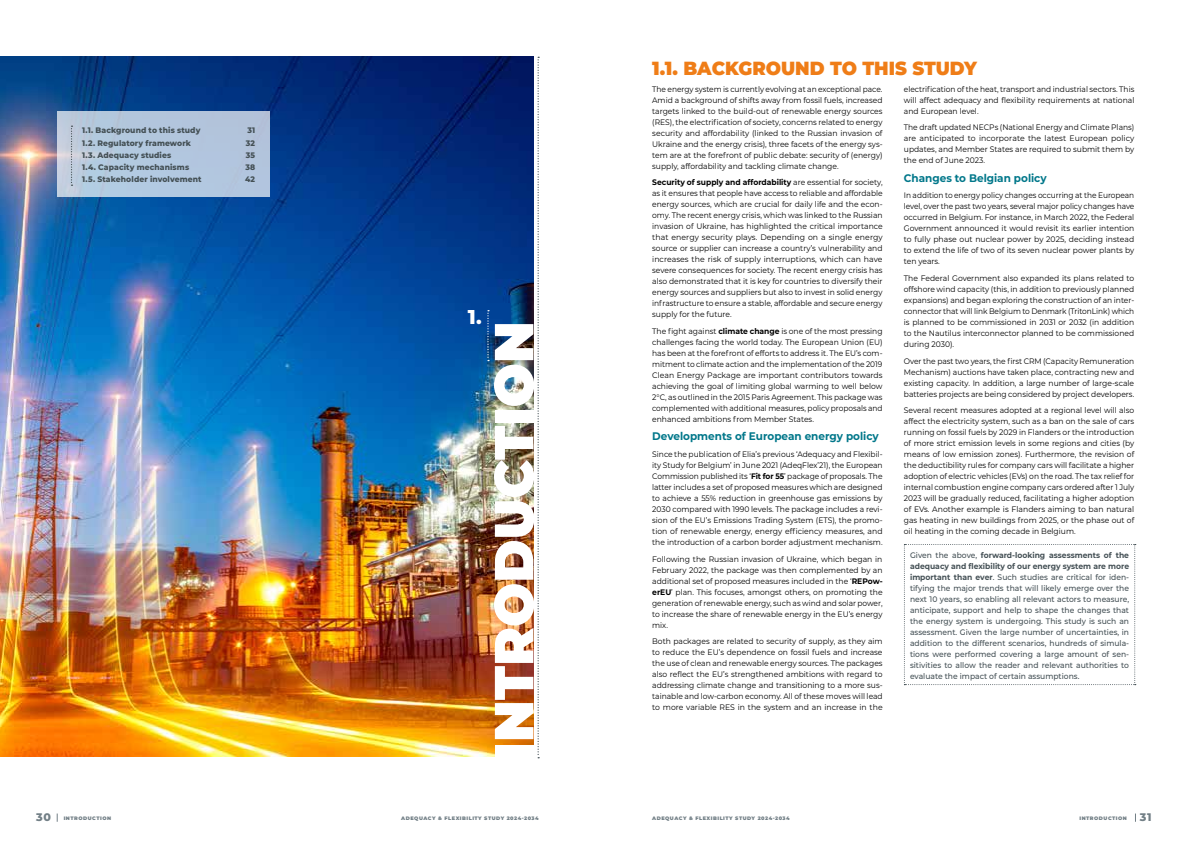
<style>
.page{position:relative;width:1191px;height:842px;background:#fff}
.page>*{position:absolute;margin:0;border:0;box-sizing:border-box;transform-origin:0 0}
.t1{font:900 55px "Montserrat";color:#fff;scale:.95 1}
.t2{font:800 20px "Montserrat";color:#fff}
.t3{font:900 19px "Montserrat";color:#ef7d17;scale:.95 1}
.t4{font:700 11px "Montserrat";color:#00778a;scale:.95 1}
.t5{font:8px/11px "Montserrat";color:#000;text-align:justify;scale:.95 1}
.t6{font:8px/11px "Montserrat";color:#000;text-align:justify;scale:.94 1}
.t7{font:500 8px/11px "Montserrat";color:#445055;text-align:justify;scale:.95 1}
.t8{font:8px/11px "Montserrat";color:#000;text-align:justify;scale:.93 1}
.t9{font:8px/11px "Montserrat";color:#000;text-align:justify;scale:.96 1}
.t10{font:800 8px "Montserrat";letter-spacing:.015em;color:#445055;scale:.95 1}
.t11{font:900 5px "Montserrat";letter-spacing:.1em;color:#727f86}
.s1{font-weight:700}
.s2{font-weight:800;font-size:11px}
</style>
<div class="page">
<svg style="left:904px;top:544px;width:231px;height:141px"></svg>
<img style="left:0;top:57px;width:533px;height:700px">
<div style="left:57px;top:111px;width:212px;height:86px;background:linear-gradient(to right,#bacddf,#afc3dd)"></div>
<svg style="left:71px;top:126px;width:1px;height:60px"></svg>
<svg style="left:487px;top:310px;width:2px;height:51px"></svg>
<svg style="left:537px;top:57px;width:2px;height:701px"></svg>
<p class="t10" style="left:82px;top:125px;width:126px">1.1. Background to this study</p>
<p class="t10" style="left:247px;top:125px;width:10px">31</p>
<p class="t10" style="left:82px;top:137px;width:116px">1.2. Regulatory framework</p>
<p class="t10" style="left:246px;top:137px;width:11px">32</p>
<p class="t10" style="left:82px;top:149px;width:95px">1.3. Adequacy studies</p>
<p class="t10" style="left:246px;top:149px;width:11px">35</p>
<p class="t10" style="left:82px;top:161px;width:114px">1.4. Capacity mechanisms</p>
<p class="t10" style="left:245px;top:161px;width:12px">38</p>
<p class="t10" style="left:82px;top:174px;width:127px">1.5. Stakeholder involvement</p>
<p class="t10" style="left:245px;top:174px;width:12px">42</p>
<h2 class="t2" style="left:468px;top:302px;width:15px">1.</h2>
<h1 class="t1" style="left:472px;top:760px;width:464px;rotate:-90deg">INTRODUCTION</h1>
<h3 class="t3" style="left:652px;top:54px;width:343px">1.1. BACKGROUND TO THIS STUDY</h3>
<p class="t6" style="left:652px;top:83px;width:247px">The energy system is currently evolving at an exceptional pace.<br>Amid a background of shifts away from fossil fuels, increased targets linked to the build-out of renewable energy sources (RES), the electrification of society, concerns related to energy security and affordability (linked to the Russian invasion of Ukraine and the energy crisis), three facets of the energy sys&shy;tem are at the forefront of public debate: security of (energy) supply, affordability and tackling climate change.</p>
<p class="t5" style="left:652px;top:177px;width:244px"><span class="s1">Security of supply and affordability</span> are essential for society, as it ensures that people have access to reliable and affordable energy sources, which are crucial for daily life and the econ&shy;omy. The recent energy crisis, which was linked to the Russian invasion of Ukraine, has highlighted the critical importance that energy security plays. Depending on a single energy source or supplier can increase a country’s vulnerability and increases the risk of supply interruptions, which can have severe consequences for society. The recent energy crisis has also demonstrated that it is key for countries to diversify their energy sources and suppliers but also to invest in solid energy infrastructure to ensure a stable, affordable and secure energy supply for the future.</p>
<p class="t5" style="left:652px;top:325px;width:244px">The fight against <span class="s1">climate change</span> is one of the most pressing challenges facing the world today. The European Union (EU) has been at the forefront of efforts to address it. The EU’s com&shy;mitment to climate action and the implementation of the 2019<br>Clean Energy Package are important contributors towards achieving the goal of limiting global warming to well below 2°C, as outlined in the 2015 Paris Agreement. This package was complemented with additional measures, policy proposals and enhanced ambitions from Member States.</p>
<h3 class="t4" style="left:652px;top:428px;width:240px">Developments of European energy policy</h3>
<p class="t5" style="left:652px;top:448px;width:244px">Since the publication of Elia’s previous ‘Adequacy and Flexibil&shy;ity Study for Belgium’ in June 2021 (AdeqFlex’21), the European Commission published its ‘<span class="s1">Fit for 55</span>’ package of proposals. The latter includes a set of proposed measures which are designed to achieve a 55% reduction in greenhouse gas emissions by 2030 compared with 1990 levels. The package includes a revi&shy;sion of the EU’s Emissions Trading System (ETS), the promo&shy;tion of renewable energy, energy efficiency measures, and the introduction of a carbon border adjustment mechanism.</p>
<p class="t9" style="left:652px;top:553px;width:241px">Following the Russian invasion of Ukraine, which began in February 2022, the package was then complemented by an additional set of proposed measures included in the ‘<span class="s1">REPow&shy;erEU</span>’ plan. This focuses, amongst others, on promoting the generation of renewable energy, such as wind and solar power, to increase the share of renewable energy in the EU’s energy mix.</p>
<p class="t5" style="left:652px;top:636px;width:244px">Both packages are related to security of supply, as they aim to reduce the EU’s dependence on fossil fuels and increase the use of clean and renewable energy sources. The packages also reflect the EU’s strengthened ambitions with regard to addressing climate change and transitioning to a more sus&shy;tainable and low-carbon economy. All of these moves will lead to more variable RES in the system and an increase in the</p>
<p class="t6" style="left:904px;top:83px;width:247px">electrification of the heat, transport and industrial sectors. This will affect adequacy and flexibility requirements at national and European level.</p>
<p class="t6" style="left:904px;top:122px;width:247px">The draft updated NECPs (National Energy and Climate Plans) are anticipated to incorporate the latest European policy updates, and Member States are required to submit them by the end of June 2023.</p>
<h3 class="t4" style="left:904px;top:170px;width:152px">Changes to Belgian policy</h3>
<p class="t8" style="left:904px;top:190px;width:249px">In addition to energy policy changes occurring at the European level, over the past two years, several major policy changes have occurred in Belgium. For instance, in March 2022, the Federal Government announced it would revisit its earlier intention to fully phase out nuclear power by 2025, deciding instead to extend the life of two of its seven nuclear power plants by ten years.</p>
<p class="t5" style="left:904px;top:272px;width:244px">The Federal Government also expanded its plans related to offshore wind capacity (this, in addition to previously planned expansions) and began exploring the construction of an inter&shy;connector that will link Belgium to Denmark (TritonLink) which is planned to be commissioned in 2031 or 2032 (in addition to the Nautilus interconnector planned to be commissioned during 2030).</p>
<p class="t6" style="left:904px;top:355px;width:247px">Over the past two years, the first CRM (Capacity Remuneration Mechanism) auctions have taken place, contracting new and existing capacity. In addition, a large number of large-scale batteries projects are being considered by project developers.</p>
<p class="t5" style="left:904px;top:405px;width:244px">Several recent measures adopted at a regional level will also affect the electricity system, such as a ban on the sale of cars running on fossil fuels by 2029 in Flanders or the introduction of more strict emission levels in some regions and cities (by means of low emission zones). Furthermore, the revision of the deductibility rules for company cars will facilitate a higher adoption of electric vehicles (EVs) on the road. The tax relief for internal combustion engine company cars ordered after 1 July 2023 will be gradually reduced, facilitating a higher adoption of EVs. Another example is Flanders aiming to ban natural gas heating in new buildings from 2025, or the phase out of oil heating in the coming decade in Belgium.</p>
<p class="t7" style="left:910px;top:549px;width:232px">Given the above, <span class="s1">forward-looking assessments of the adequacy and flexibility of our energy system are more important than ever</span>. Such studies are critical for iden&shy;tifying the major trends that will likely emerge over the next 10 years, so enabling all relevant actors to measure, anticipate, support and help to shape the changes that the energy system is undergoing. This study is such an assessment. Given the large number of uncertainties, in addition to the different scenarios, hundreds of simula&shy;tions were performed covering a large amount of sen&shy;sitivities to allow the reader and relevant authorities to evaluate the impact of certain assumptions.</p>
<p class="t11" style="left:36px;top:815px;width:76px"><span class="s2">30</span> INTRODUCTION</p>
<p class="t11" style="left:401px;top:815px;width:139px">ADEQUACY &amp; FLEXIBILITY STUDY 2024-2034</p>
<p class="t11" style="left:652px;top:815px;width:139px">ADEQUACY &amp; FLEXIBILITY STUDY 2024-2034</p>
<p class="t11" style="left:1079px;top:815px;width:74px">INTRODUCTION <span class="s2">31</span></p>
</div>
